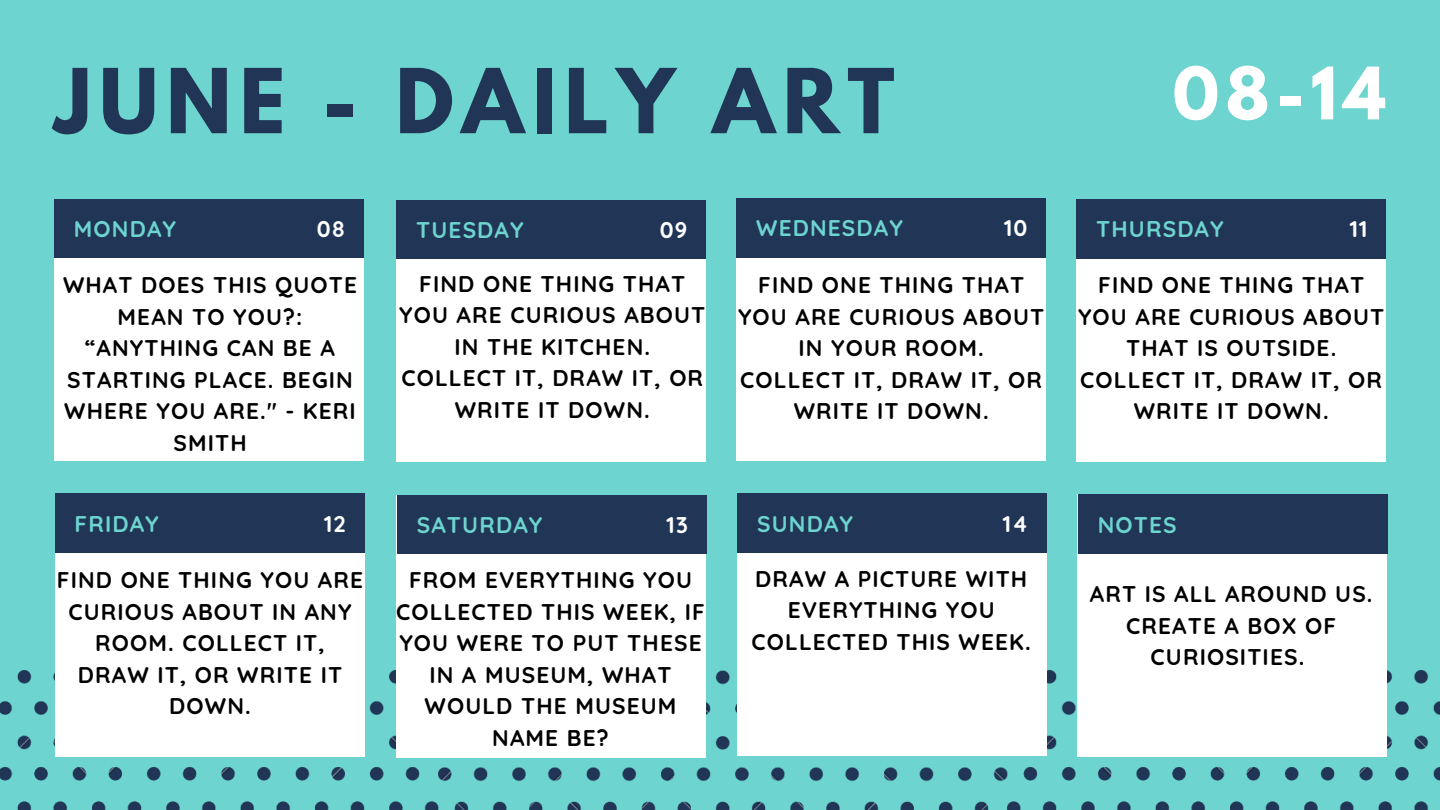
<style>
.page{position:relative;width:1440px;height:810px;background:#6dd4cf}
.page>*{position:absolute;margin:0;border:0;box-sizing:border-box;transform-origin:0 0}
.t1{font:700 79.2px "League Spartan";letter-spacing:.1em;color:#213656}
.t2{font:700 64px "League Spartan";color:#fff}
.t3{font:700 22.6px/31.5px "Quicksand";letter-spacing:.05em;color:#000;text-align:center}
.t4{font:700 22.6px "Quicksand";letter-spacing:.05em;color:#6dd4cf}
.t5{font:700 22.6px "Quicksand";letter-spacing:.05em;color:#fff}
</style>
<div class="page">
<div style="left:54px;top:199px;width:310px;height:262px;background:#fff"></div>
<div style="left:396px;top:200px;width:309px;height:262px;background:#fff"></div>
<div style="left:736px;top:199px;width:310px;height:261px;background:#fff"></div>
<div style="left:1077px;top:200px;width:309px;height:261px;background:#fff"></div>
<img style="left:0;top:671px;width:1440px;height:139px">
<div style="left:55px;top:495px;width:310px;height:261px;background:#fff"></div>
<div style="left:397px;top:495px;width:309px;height:262px;background:#fff"></div>
<div style="left:737px;top:494px;width:310px;height:262px;background:#fff"></div>
<div style="left:1077px;top:495px;width:310px;height:262px;background:#fff"></div>
<div style="left:54px;top:199px;width:310px;height:59px;background:#213656"></div>
<div style="left:396px;top:200px;width:310px;height:59px;background:#213656"></div>
<div style="left:736px;top:199px;width:310px;height:58px;background:#213656"></div>
<div style="left:1076px;top:200px;width:310px;height:58px;background:#213656"></div>
<div style="left:55px;top:494px;width:309px;height:58px;background:#213656"></div>
<div style="left:397px;top:495px;width:310px;height:59px;background:#213656"></div>
<div style="left:737px;top:494px;width:310px;height:58px;background:#213656"></div>
<div style="left:1078px;top:495px;width:310px;height:58px;background:#213656"></div>
<h1 class="t1" style="left:54px;top:62px;width:842px">JUNE - DAILY ART</h1>
<h2 class="t2" style="left:1173px;top:62px;width:215px">08-14</h2>
<p class="t4" style="left:74px;top:214px;width:104px">MONDAY</p>
<p class="t5" style="left:317px;top:214px;width:30px">08</p>
<p class="t4" style="left:416px;top:215px;width:109px">TUESDAY</p>
<p class="t5" style="left:660px;top:215px;width:29px">09</p>
<p class="t4" style="left:756px;top:214px;width:148px">WEDNESDAY</p>
<p class="t5" style="left:1004px;top:214px;width:25px">10</p>
<p class="t4" style="left:1096px;top:215px;width:129px">THURSDAY</p>
<p class="t5" style="left:1350px;top:215px;width:19px">11</p>
<p class="t3" style="left:63px;top:269px;width:296px">WHAT DOES THIS QUOTE<br>MEAN TO YOU?: “ANYTHING CAN BE A<br>STARTING PLACE. BEGIN<br>WHERE YOU ARE." - KERI<br>SMITH</p>
<p class="t3" style="left:399px;top:268px;width:308px">FIND ONE THING THAT<br>YOU ARE CURIOUS ABOUT<br>IN THE KITCHEN.<br>COLLECT IT, DRAW IT, OR<br>WRITE IT DOWN.</p>
<p class="t3" style="left:738px;top:269px;width:308px">FIND ONE THING THAT<br>YOU ARE CURIOUS ABOUT<br>IN YOUR ROOM.<br>COLLECT IT, DRAW IT, OR<br>WRITE IT DOWN.</p>
<p class="t3" style="left:1078px;top:269px;width:308px">FIND ONE THING THAT<br>YOU ARE CURIOUS ABOUT<br>THAT IS OUTSIDE.<br>COLLECT IT, DRAW IT, OR<br>WRITE IT DOWN.</p>
<p class="t4" style="left:74px;top:509px;width:86px">FRIDAY</p>
<p class="t5" style="left:324px;top:509px;width:23px">12</p>
<p class="t4" style="left:417px;top:511px;width:127px">SATURDAY</p>
<p class="t5" style="left:667px;top:511px;width:23px">13</p>
<p class="t4" style="left:757px;top:509px;width:97px">SUNDAY</p>
<p class="t5" style="left:1003px;top:509px;width:27px">14</p>
<p class="t4" style="left:1098px;top:510px;width:80px">NOTES</p>
<p class="t3" style="left:57px;top:564px;width:308px">FIND ONE THING YOU ARE<br>CURIOUS ABOUT IN ANY<br>ROOM. COLLECT IT,<br>DRAW IT, OR WRITE IT<br>DOWN.</p>
<p class="t3" style="left:396px;top:564px;width:310px">FROM EVERYTHING YOU<br>COLLECTED THIS WEEK, IF<br>YOU WERE TO PUT THESE<br>IN A MUSEUM, WHAT<br>WOULD THE MUSEUM<br>NAME BE?</p>
<p class="t3" style="left:752px;top:562px;width:281px">DRAW A PICTURE WITH<br>EVERYTHING YOU<br>COLLECTED THIS WEEK.</p>
<p class="t3" style="left:1090px;top:578px;width:284px">ART IS ALL AROUND US.<br>CREATE A BOX OF<br>CURIOSITIES.</p>
</div>
